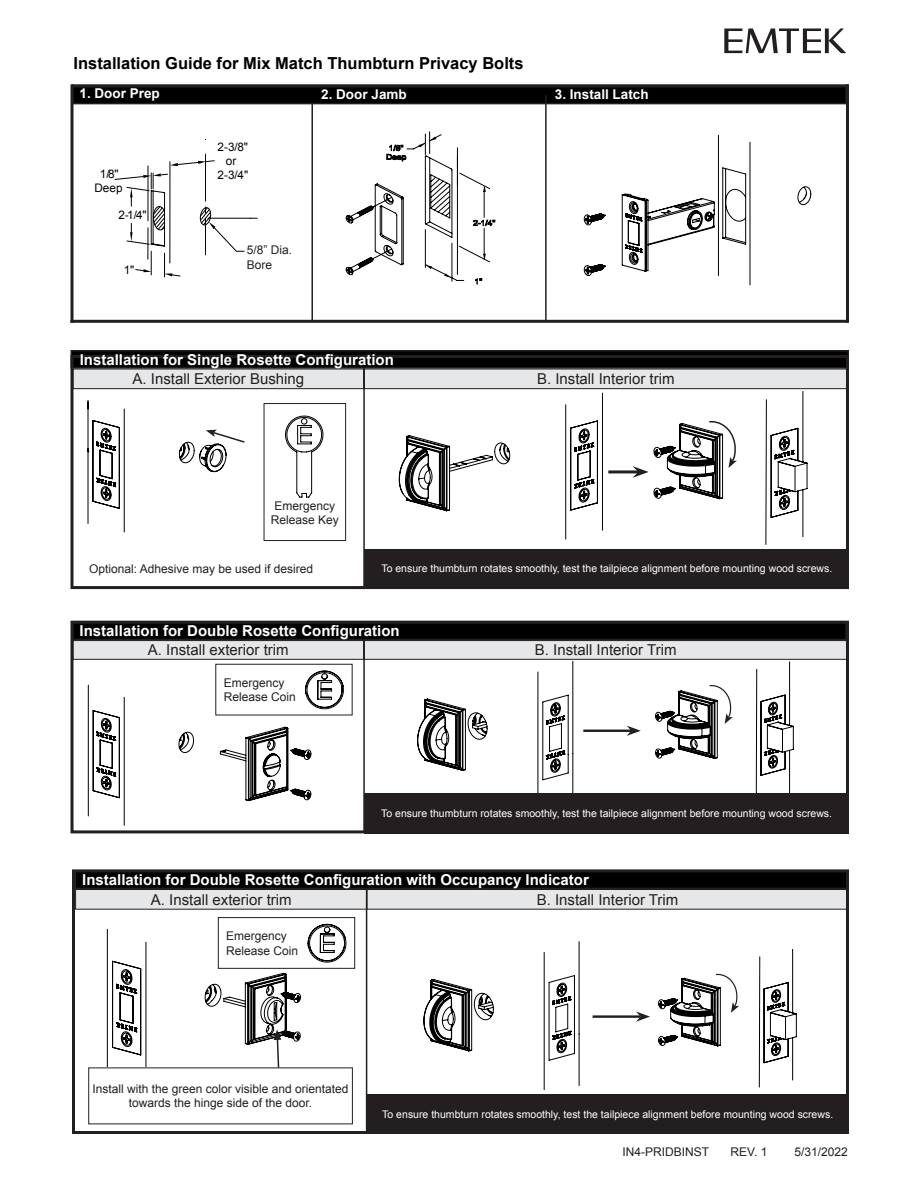
<style>
.page{position:relative;width:918px;height:1188px;background:#fff}
.page>*{position:absolute;margin:0;border:0;box-sizing:border-box;transform-origin:0 0}
.t1{font:700 16.5px "Arial";color:#000}
.t2{font:700 15px "Arial";color:#fff}
.t3{font:15px "Arial";color:#231f20}
.t4{font:700 13.5px "Arial";color:#fff}
.t5{font:12px/14.4px "Arial";color:#231f20}
.t6{font:11.7px/14px "Arial";color:#020202;text-align:center}
.t7{font:10.5px "Arial";color:#fff}
</style>
<div class="page">
<hr style="left:311px;top:94px;width:2px;height:228px;background:#231f20">
<hr style="left:71px;top:320px;width:777px;height:3px;background:#231f20">
<div style="left:73px;top:87px;width:773px;height:17px;background:#000"></div>
<div style="left:72px;top:86px;width:775px;height:18px;border:1px solid #231f20"></div>
<svg style="left:724px;top:28px;width:122px;height:25px"></svg>
<svg style="left:584px;top:135px;width:227px;height:150px"></svg>
<svg style="left:115px;top:154px;width:142px;height:123px"></svg>
<svg style="left:346px;top:132px;width:149px;height:152px"></svg>
<hr style="left:545px;top:95px;width:2px;height:227px;background:#231f20">
<div style="left:73px;top:641px;width:291px;height:18px;background:#e6e7e8"></div>
<div style="left:73px;top:640px;width:291px;height:20px;border:1px solid #231f20"></div>
<div style="left:364px;top:641px;width:483px;height:18px;background:#e6e7e8"></div>
<div style="left:364px;top:640px;width:484px;height:20px;border:1px solid #231f20"></div>
<div style="left:73px;top:622px;width:773px;height:17px;background:#000"></div>
<div style="left:72px;top:622px;width:775px;height:18px;border:1px solid #231f20"></div>
<hr style="left:583px;top:730px;width:48px;height:2px;background:#231f20">
<svg style="left:627px;top:726px;width:14px;height:10px"></svg>
<svg style="left:655px;top:662px;width:139px;height:131px"></svg>
<hr style="left:363px;top:639px;width:2px;height:194px;background:#231f20">
<svg style="left:417px;top:661px;width:156px;height:132px"></svg>
<div style="left:70px;top:621px;width:779px;height:212px;border:3px solid #231f20"></div>
<svg style="left:88px;top:670px;width:256px;height:156px"></svg>
<div style="left:216px;top:664px;width:136px;height:51px;border:1px solid #231f20"></div>
<div style="left:364px;top:793px;width:485px;height:40px;background:#231f20"></div>
<div style="left:73px;top:369px;width:291px;height:20px;background:#e6e7e8"></div>
<div style="left:73px;top:369px;width:291px;height:20px;border:1px solid #231f20"></div>
<div style="left:364px;top:369px;width:483px;height:20px;background:#e6e7e8"></div>
<div style="left:364px;top:369px;width:484px;height:20px;border:1px solid #231f20"></div>
<div style="left:71px;top:351px;width:777px;height:17px;background:#000"></div>
<div style="left:70px;top:350px;width:779px;height:19px;border:1px solid #231f20"></div>
<svg style="left:399px;top:393px;width:204px;height:146px"></svg>
<hr style="left:608px;top:470px;width:30px;height:3px;background:#231f20">
<hr style="left:363px;top:368px;width:2px;height:220px;background:#231f20">
<svg style="left:88px;top:400px;width:157px;height:132px"></svg>
<div style="left:70px;top:355px;width:779px;height:234px;border:3px solid #231f20"></div>
<div style="left:229px;top:452px;width:25px;height:27px;background:#fff"></div>
<div style="left:264px;top:403px;width:82px;height:138px;border:1px solid #231f20"></div>
<svg style="left:633px;top:391px;width:174px;height:154px"></svg>
<div style="left:365px;top:549px;width:484px;height:39px;background:#231f20"></div>
<svg style="left:285px;top:416px;width:38px;height:82px"></svg>
<div style="left:76px;top:890px;width:291px;height:19px;background:#e6e7e8"></div>
<div style="left:75px;top:889px;width:292px;height:21px;border:1px solid #231f20"></div>
<div style="left:367px;top:890px;width:481px;height:19px;background:#e6e7e8"></div>
<div style="left:367px;top:889px;width:482px;height:21px;border:1px solid #231f20"></div>
<div style="left:75px;top:871px;width:772px;height:17px;background:#000"></div>
<div style="left:75px;top:871px;width:773px;height:18px;border:1px solid #231f20"></div>
<hr style="left:593px;top:1015px;width:48px;height:3px;background:#231f20">
<svg style="left:636px;top:1011px;width:14px;height:11px"></svg>
<svg style="left:658px;top:949px;width:139px;height:138px"></svg>
<hr style="left:366px;top:888px;width:1px;height:246px;background:#231f20">
<svg style="left:424px;top:941px;width:155px;height:149px"></svg>
<div style="left:72px;top:869px;width:777px;height:265px;border:3px solid #231f20"></div>
<svg style="left:307px;top:924px;width:40px;height:39px"></svg>
<div style="left:218px;top:917px;width:137px;height:52px;border:1px solid #231f20"></div>
<div style="left:367px;top:1094px;width:482px;height:40px;background:#231f20"></div>
<svg style="left:107px;top:929px;width:194px;height:140px"></svg>
<hr style="left:70px;top:84px;width:3px;height:239px;background:#231f20">
<hr style="left:846px;top:84px;width:3px;height:239px;background:#231f20">
<hr style="left:72px;top:84px;width:776px;height:3px;background:#231f20">
<h1 class="t1" style="left:73px;top:57px;width:452px">Installation Guide for Mix Match Thumbturn Privacy Bolts</h1>
<p class="t4" style="left:80px;top:89px;width:82px">1. Door Prep</p>
<p class="t4" style="left:321px;top:89px;width:87px">2. Door Jamb</p>
<p class="t6" style="left:218px;top:141px;width:32px">2-3/8" or</p>
<p class="t6" style="left:100px;top:168px;width:20px">1/8"</p>
<p class="t6" style="left:218px;top:169px;width:32px">2-3/4"</p>
<p class="t6" style="left:94px;top:182px;width:30px">Deep</p>
<p class="t6" style="left:118px;top:209px;width:30px">2-1/4"</p>
<p class="t6" style="left:124px;top:264px;width:12px">1"</p>
<p class="t5" style="left:247px;top:244px;width:47px">5/8” Dia.<br>Bore</p>
<h2 class="t2" style="left:80px;top:349px;width:316px">Installation for Single Rosette Configuration</h2>
<p class="t4" style="left:555px;top:89px;width:95px">3. Install Latch</p>
<h2 class="t3" style="left:132px;top:373px;width:173px">A. Install Exterior Bushing</h2>
<h2 class="t3" style="left:537px;top:373px;width:139px">B. Install Interior trim</h2>
<p class="t5" style="left:271px;top:500px;width:70px;text-align:center">Emergency<br>Release Key</p>
<p class="t5" style="left:89px;top:562px;width:226px">Optional: Adhesive may be used if desired</p>
<p class="t7" style="left:381px;top:565px;width:452px">To ensure thumbturn rotates smoothly, test the tailpiece alignment before mounting wood screws.</p>
<h2 class="t2" style="left:80px;top:621px;width:322px">Installation for Double Rosette Configuration</h2>
<p class="t5" style="left:224px;top:677px;width:74px">Emergency<br>Release Coin</p>
<h2 class="t3" style="left:148px;top:644px;width:142px">A. Install exterior trim</h2>
<h2 class="t3" style="left:535px;top:644px;width:143px">B. Install Interior Trim</h2>
<p class="t7" style="left:381px;top:809px;width:452px">To ensure thumbturn rotates smoothly, test the tailpiece alignment before mounting wood screws.</p>
<h2 class="t2" style="left:82px;top:870px;width:508px">Installation for Double Rosette Configuration with Occupancy Indicator</h2>
<h2 class="t3" style="left:151px;top:894px;width:142px">A. Install exterior trim</h2>
<h2 class="t3" style="left:537px;top:894px;width:143px">B. Install Interior Trim</h2>
<p class="t5" style="left:226px;top:930px;width:74px">Emergency<br>Release Coin</p>
<p class="t5" style="left:92px;top:1083px;width:258px;text-align:center">Install with the green color visible and orientated towards the hinge side of the door.</p>
<p class="t7" style="left:382px;top:1110px;width:452px">To ensure thumbturn rotates smoothly, test the tailpiece alignment before mounting wood screws.</p>
<p class="t5" style="left:623px;top:1146px;width:88px">IN4-PRIDBINST</p>
<p class="t5" style="left:731px;top:1146px;width:38px">REV. 1</p>
<p class="t5" style="left:795px;top:1146px;width:55px">5/31/2022</p>
</div>
